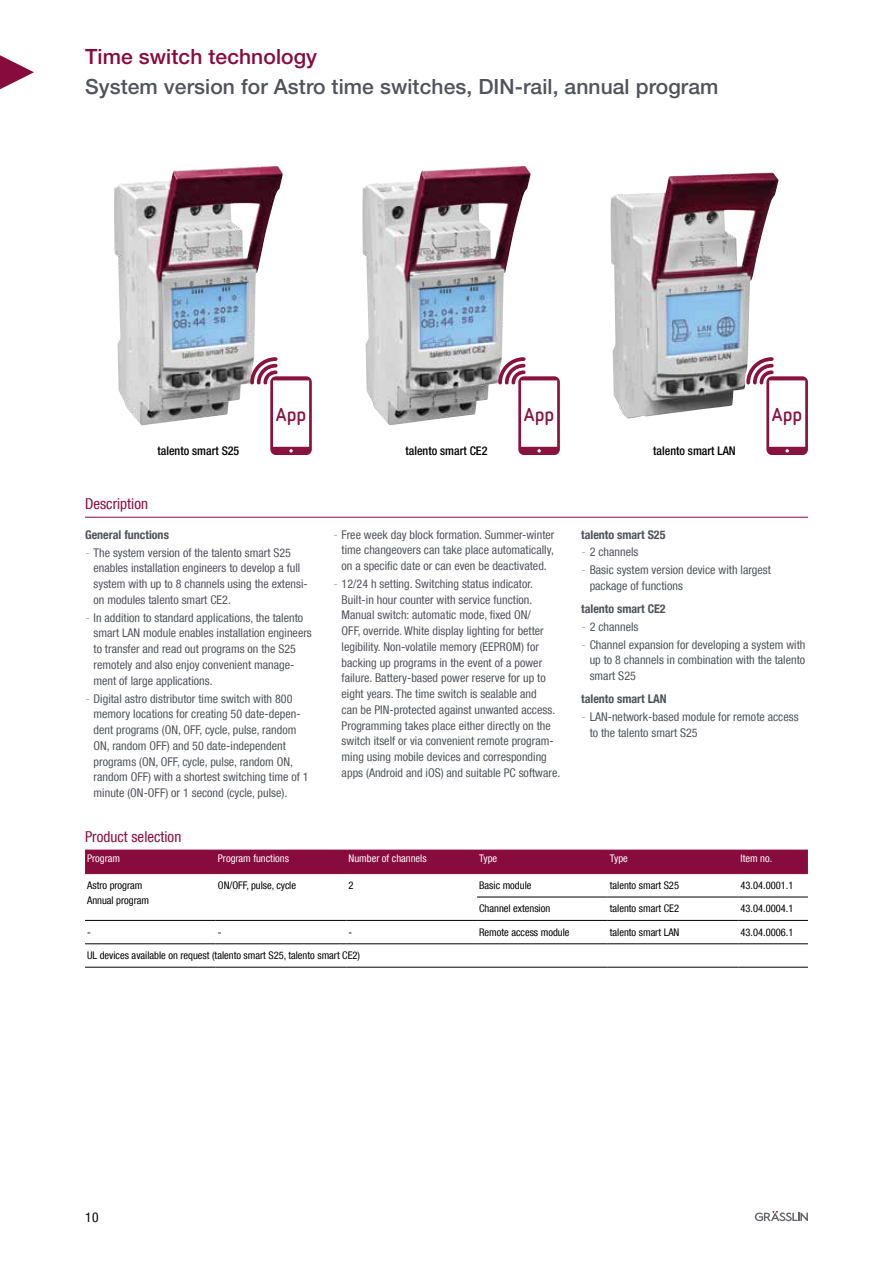
<style>
.page{position:relative;width:893px;height:1263px;background:#fff}
.page>*{position:absolute;margin:0;border:0;box-sizing:border-box;transform-origin:0 0}
.t1{font:500 21px "Helvetica Neue LT Std";letter-spacing:.005em;color:#50535a}
.t2{font:500 21px "Helvetica Neue LT Std";letter-spacing:.005em;color:#880b3d}
.t3{font:700 18.45px "Netto Offc Pro";letter-spacing:-.005em;color:#89123e}
.t4{font:condensed 15px "Helvetica Neue LT Com";letter-spacing:.005em;color:#880b3d}
.t5{font:condensed 13.5px "Helvetica Neue LT Com";color:#000}
.t6{font:condensed 12px/15.8px "Helvetica Neue LT Com";letter-spacing:.005em;color:#50535a}
.t7{font:700 condensed 12px "Helvetica Neue LT Com";color:#50535a}
.t8{font:500 condensed 12px "Helvetica Neue LT Com";color:#000}
.t9{font:condensed 10.5px/14.7px "Helvetica Neue LT Com";color:#000}
.t10{font:condensed 10.5px "Helvetica Neue LT Com";color:#fff}
.s1{font-family:"Netto Offc Pro";font-weight:300;font-stretch:normal}
</style>
<div class="page">
<svg style="left:755px;top:1211px;width:53px;height:10px"></svg>
<svg style="left:1px;top:55px;width:33px;height:34px"></svg>
<hr style="left:0;top:55px;width:1px;height:34px;background:#880b3d">
<hr style="left:85px;top:517px;width:723px;height:1px;background:#880b3d">
<img style="left:114px;top:166px;width:169px;height:259px">
<img style="left:362px;top:166px;width:169px;height:259px">
<img style="left:611px;top:172px;width:167px;height:247px">
<div style="left:85px;top:851px;width:723px;height:22px;background:#880b3d"></div>
<hr style="left:85px;top:850px;width:131px;height:1px;background:#880b3d">
<hr style="left:85px;top:873px;width:131px;height:1px;background:#880b3d">
<hr style="left:216px;top:850px;width:130px;height:1px;background:#880b3d">
<hr style="left:216px;top:873px;width:130px;height:1px;background:#880b3d">
<hr style="left:346px;top:850px;width:131px;height:1px;background:#880b3d">
<hr style="left:477px;top:850px;width:131px;height:1px;background:#880b3d">
<hr style="left:346px;top:873px;width:131px;height:1px;background:#880b3d">
<hr style="left:477px;top:873px;width:131px;height:1px;background:#880b3d">
<hr style="left:608px;top:850px;width:130px;height:1px;background:#880b3d">
<hr style="left:608px;top:873px;width:130px;height:1px;background:#880b3d">
<hr style="left:738px;top:850px;width:70px;height:1px;background:#880b3d">
<hr style="left:738px;top:873px;width:70px;height:1px;background:#880b3d">
<hr style="left:85px;top:920px;width:131px;height:1px;background:#000">
<hr style="left:216px;top:920px;width:130px;height:1px;background:#000">
<hr style="left:477px;top:897px;width:131px;height:1px;background:#000">
<hr style="left:477px;top:920px;width:131px;height:1px;background:#000">
<hr style="left:608px;top:897px;width:130px;height:1px;background:#000">
<hr style="left:608px;top:920px;width:130px;height:1px;background:#000">
<hr style="left:738px;top:897px;width:70px;height:1px;background:#000">
<hr style="left:738px;top:920px;width:70px;height:1px;background:#000">
<hr style="left:738px;top:943px;width:70px;height:1px;background:#000">
<hr style="left:738px;top:967px;width:70px;height:1px;background:#000">
<hr style="left:85px;top:943px;width:131px;height:1px;background:#000">
<hr style="left:216px;top:943px;width:130px;height:1px;background:#000">
<hr style="left:346px;top:943px;width:131px;height:1px;background:#000">
<hr style="left:477px;top:943px;width:131px;height:1px;background:#000">
<hr style="left:608px;top:943px;width:130px;height:1px;background:#000">
<hr style="left:85px;top:967px;width:131px;height:1px;background:#000">
<hr style="left:216px;top:967px;width:130px;height:1px;background:#000">
<hr style="left:346px;top:967px;width:131px;height:1px;background:#000">
<hr style="left:477px;top:967px;width:131px;height:1px;background:#000">
<hr style="left:608px;top:967px;width:130px;height:1px;background:#000">
<hr style="left:346px;top:920px;width:131px;height:1px;background:#000">
<svg style="left:250px;top:357px;width:62px;height:98px"></svg>
<svg style="left:498px;top:357px;width:62px;height:98px"></svg>
<svg style="left:746px;top:357px;width:62px;height:98px"></svg>
<h1 class="t2" style="left:85px;top:44px;width:234px">Time switch technology</h1>
<h1 class="t1" style="left:85px;top:74px;width:635px">System version for Astro time switches, DIN-rail, annual program</h1>
<h2 class="t3" style="left:276px;top:403px;width:32px">App</h2>
<h2 class="t3" style="left:524px;top:403px;width:32px">App</h2>
<h2 class="t3" style="left:772px;top:403px;width:32px">App</h2>
<p class="t8" style="left:157px;top:443px;width:83px">talento smart S25</p>
<p class="t8" style="left:405px;top:443px;width:83px">talento smart CE2</p>
<p class="t8" style="left:653px;top:443px;width:84px">talento smart LAN</p>
<p class="t4" style="left:85px;top:494px;width:64px">Description</p>
<p class="t7" style="left:85px;top:527px;width:85px">General functions</p>
<p class="t6" style="left:94px;top:544px;width:216px;text-indent:-9px"><span class="s1">-</span> The system version of the talento smart S25 enables installation engineers to develop a full system with up to 8 channels using the extensi&shy;on modules talento smart CE2.</p>
<p class="t6" style="left:94px;top:609px;width:220px;text-indent:-9px"><span class="s1">-</span> In addition to standard applications, the talento smart LAN module enables installation engineers to transfer and read out programs on the S25 remotely and also enjoy convenient manage&shy;ment of large applications.</p>
<p class="t6" style="left:94px;top:690px;width:217px;text-indent:-9px"><span class="s1">-</span> Digital astro distributor time switch with 800 memory locations for creating 50 date-depen&shy;dent programs (ON, OFF, cycle, pulse, random ON, random OFF) and 50 date-independent programs (ON, OFF, cycle, pulse, random ON, random OFF) with a shortest switching time of 1 minute (ON-OFF) or 1 second (cycle, pulse).</p>
<p class="t6" style="left:342px;top:526px;width:214px;text-align:justify;text-indent:-9px"><span class="s1">-</span> Free week day block formation. Summer-winter time changeovers can take place automatically, on a specific date or can even be deactivated.</p>
<p class="t6" style="left:342px;top:576px;width:220px;text-indent:-9px"><span class="s1">-</span> 12/24 h setting. Switching status indicator.<br>Built-in hour counter with service function.<br>Manual switch: automatic mode, fixed ON/<br>OFF, override. White display lighting for better legibility. Non-volatile memory (EEPROM) for backing up programs in the event of a power failure. Battery-based power reserve for up to eight years. The time switch is sealable and<br>can be PIN-protected against unwanted access.<br>Programming takes place either directly on the switch itself or via convenient remote program&shy;ming using mobile devices and corresponding apps (Android and iOS) and suitable PC software.</p>
<p class="t7" style="left:581px;top:527px;width:86px">talento smart S25</p>
<p class="t6" style="left:581px;top:544px;width:59px"><span class="s1">-</span> 2 channels</p>
<p class="t6" style="left:590px;top:562px;width:183px;text-indent:-9px"><span class="s1">-</span> Basic system version device with largest package of functions</p>
<p class="t7" style="left:581px;top:601px;width:86px">talento smart CE2</p>
<p class="t6" style="left:581px;top:618px;width:59px"><span class="s1">-</span> 2 channels</p>
<p class="t6" style="left:590px;top:636px;width:217px;text-align:justify;text-indent:-9px"><span class="s1">-</span> Channel expansion for developing a system with up to 8 channels in combination with the talento smart S25</p>
<p class="t7" style="left:581px;top:691px;width:87px">talento smart LAN</p>
<p class="t6" style="left:590px;top:709px;width:210px;text-indent:-9px"><span class="s1">-</span> LAN-network-based module for remote access to the talento smart S25</p>
<p class="t4" style="left:85px;top:827px;width:98px">Product selection</p>
<p class="t10" style="left:87px;top:852px;width:35px">Program</p>
<p class="t10" style="left:218px;top:852px;width:73px">Program functions</p>
<p class="t10" style="left:349px;top:852px;width:80px">Number of channels</p>
<p class="t10" style="left:479px;top:852px;width:20px">Type</p>
<p class="t10" style="left:610px;top:852px;width:20px">Type</p>
<p class="t10" style="left:741px;top:852px;width:33px">Item no.</p>
<p class="t9" style="left:87px;top:877px;width:64px">Astro program<br>Annual program</p>
<p class="t9" style="left:218px;top:877px;width:80px">ON/OFF, pulse, cycle</p>
<p class="t9" style="left:348px;top:877px;width:7px">2</p>
<p class="t9" style="left:479px;top:877px;width:54px">Basic module</p>
<p class="t9" style="left:610px;top:877px;width:71px">talento smart S25</p>
<p class="t9" style="left:741px;top:877px;width:54px">43.04.0001.1</p>
<p class="t9" style="left:479px;top:901px;width:73px">Channel extension</p>
<p class="t9" style="left:610px;top:901px;width:71px">talento smart CE2</p>
<p class="t9" style="left:740px;top:901px;width:54px">43.04.0004.1</p>
<p class="t9" style="left:87px;top:924px;width:5px">-</p>
<p class="t9" style="left:218px;top:924px;width:5px">-</p>
<p class="t9" style="left:348px;top:924px;width:5px">-</p>
<p class="t9" style="left:479px;top:924px;width:92px">Remote access module</p>
<p class="t9" style="left:610px;top:924px;width:71px">talento smart LAN</p>
<p class="t9" style="left:740px;top:924px;width:54px">43.04.0006.1</p>
<p class="t9" style="left:87px;top:948px;width:275px">UL devices available on request (talento smart S25, talento smart CE2)</p>
<p class="t5" style="left:85px;top:1209px;width:15px">10</p>
</div>
